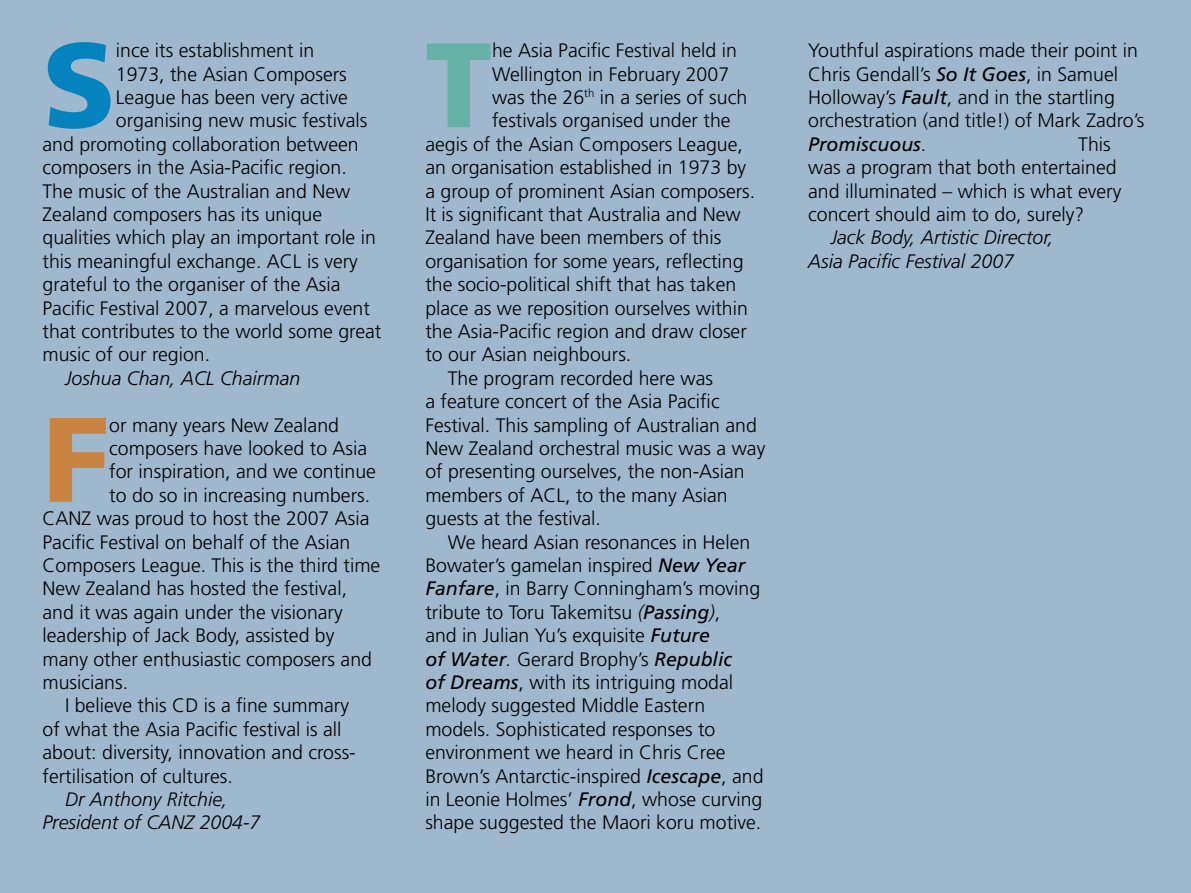
<style>
.page{position:relative;width:1191px;height:893px;background:#a0b8cd}
.page>*{position:absolute;margin:0;border:0;box-sizing:border-box;transform-origin:0 0}
.t1{font:900 120px "Frutiger";color:#0583be}
.t2{font:900 120px "Frutiger";color:#ca8441}
.t3{font:900 120px "Frutiger";color:#67b2a6}
.t4{font:300 19.5px/23.4px "Frutiger";color:#000}
.t5{font:italic 300 19.5px/23.4px "Frutiger";color:#000;text-align:center}
.t6{font:italic 19.5px "Frutiger";color:#000}
.s1{font-weight:400;font-style:italic}
.s2{font-style:italic}
.s3{font-weight:300}
.s4{font-weight:300;font-style:normal}
</style>
<div class="page">
<h1 class="t1" style="left:43px;top:13px;width:75px">S</h1>
<p class="t4" style="left:116px;top:39px;width:200px">ince its establishment in</p>
<p class="t4" style="left:116px;top:62px;width:232px">1973, the Asian Composers</p>
<p class="t4" style="left:116px;top:86px;width:233px">League has been very active</p>
<p class="t4" style="left:116px;top:109px;width:253px">organising new music festivals</p>
<p class="t4" style="left:43px;top:133px;width:318px">and promoting collaboration between</p>
<p class="t4" style="left:43px;top:156px;width:306px">composers in the Asia-Pacific region.</p>
<p class="t4" style="left:43px;top:179px;width:309px">The music of the Australian and New</p>
<p class="t4" style="left:43px;top:203px;width:281px">Zealand composers has its unique</p>
<p class="t4" style="left:43px;top:226px;width:335px">qualities which play an important role in</p>
<p class="t4" style="left:43px;top:250px;width:317px">this meaningful exchange. ACL is very</p>
<p class="t4" style="left:43px;top:273px;width:299px">grateful to the organiser of the Asia</p>
<p class="t4" style="left:43px;top:296px;width:329px">Pacific Festival 2007, a marvelous event</p>
<p class="t4" style="left:43px;top:320px;width:340px">that contributes to the world some great</p>
<p class="t4" style="left:43px;top:343px;width:169px">music of our region.</p>
<p class="t5" style="left:65px;top:367px;width:237px">Joshua Chan, ACL Chairman</p>
<h1 class="t2" style="left:43px;top:387px;width:68px">F</h1>
<p class="t4" style="left:109px;top:413px;width:231px">or many years New Zealand</p>
<p class="t4" style="left:109px;top:437px;width:259px">composers have looked to Asia</p>
<p class="t4" style="left:109px;top:460px;width:268px">for inspiration, and we continue</p>
<p class="t4" style="left:109px;top:484px;width:262px">to do so in increasing numbers.</p>
<p class="t4" style="left:43px;top:507px;width:328px">CANZ was proud to host the 2007 Asia</p>
<p class="t4" style="left:43px;top:530px;width:309px">Pacific Festival on behalf of the Asian</p>
<p class="t4" style="left:43px;top:554px;width:339px">Composers League. This is the third time</p>
<p class="t4" style="left:43px;top:577px;width:306px">New Zealand has hosted the festival,</p>
<p class="t4" style="left:43px;top:601px;width:302px">and it was again under the visionary</p>
<p class="t4" style="left:43px;top:624px;width:293px">leadership of Jack Body, assisted by</p>
<p class="t4" style="left:43px;top:647px;width:331px">many other enthusiastic composers and</p>
<p class="t4" style="left:43px;top:671px;width:87px">musicians.</p>
<p class="t4" style="left:65px;top:694px;width:285px">I believe this CD is a fine summary</p>
<p class="t4" style="left:43px;top:718px;width:300px">of what the Asia Pacific festival is all</p>
<p class="t4" style="left:43px;top:741px;width:315px">about: diversity, innovation and cross-</p>
<p class="t4" style="left:43px;top:764px;width:192px">fertilisation of cultures.</p>
<p class="t5" style="left:43px;top:788px;width:219px">Dr Anthony Ritchie,<br>President of CANZ 2004-7</p>
<h1 class="t3" style="left:425px;top:13px;width:68px">T</h1>
<p class="t4" style="left:492px;top:39px;width:246px">he Asia Pacific Festival held in</p>
<p class="t4" style="left:492px;top:62px;width:238px">Wellington in February 2007</p>
<p class="t4" style="left:492px;top:86px;width:257px">was the 26<sup>th</sup> in a series of such</p>
<p class="t4" style="left:492px;top:109px;width:240px">festivals organised under the</p>
<p class="t4" style="left:425px;top:133px;width:319px">aegis of the Asian Composers League,</p>
<p class="t4" style="left:425px;top:156px;width:322px">an organisation established in 1973 by</p>
<p class="t4" style="left:425px;top:179px;width:331px">a group of prominent Asian composers.</p>
<p class="t4" style="left:425px;top:203px;width:317px">It is significant that Australia and New</p>
<p class="t4" style="left:425px;top:226px;width:297px">Zealand have been members of this</p>
<p class="t4" style="left:425px;top:250px;width:320px">organisation for some years, reflecting</p>
<p class="t4" style="left:425px;top:273px;width:312px">the socio-political shift that has taken</p>
<p class="t4" style="left:425px;top:296px;width:324px">place as we reposition ourselves within</p>
<p class="t4" style="left:425px;top:320px;width:323px">the Asia-Pacific region and draw closer</p>
<p class="t4" style="left:425px;top:343px;width:207px">to our Asian neighbours.</p>
<p class="t4" style="left:448px;top:367px;width:267px">The program recorded here was</p>
<p class="t4" style="left:425px;top:390px;width:296px">a feature concert of the Asia Pacific</p>
<p class="t4" style="left:425px;top:413px;width:333px">Festival. This sampling of Australian and</p>
<p class="t4" style="left:425px;top:437px;width:341px">New Zealand orchestral music was a way</p>
<p class="t4" style="left:425px;top:460px;width:321px">of presenting ourselves, the non-Asian</p>
<p class="t4" style="left:425px;top:484px;width:304px">members of ACL, to the many Asian</p>
<p class="t4" style="left:425px;top:507px;width:177px">guests at the festival.</p>
<p class="t4" style="left:448px;top:530px;width:304px">We heard Asian resonances in Helen</p>
<p class="t4" style="left:425px;top:554px;width:322px">Bowater’s gamelan inspired <span class="s1">New Year</span></p>
<p class="t4" style="left:425px;top:577px;width:336px"><span class="s1">Fanfare</span>, in Barry Conningham’s moving</p>
<p class="t4" style="left:425px;top:601px;width:296px">tribute to Toru Takemitsu <span class="s2">(</span><span class="s1">Passing</span><span class="s2">)</span>,</p>
<p class="t4" style="left:425px;top:624px;width:286px">and in Julian Yu’s exquisite <span class="s1">Future</span></p>
<p class="t6" style="left:425px;top:647px;width:308px">of Water<span class="s3">.</span> <span class="s4">Gerard Brophy’s</span> Republic</p>
<p class="t4" style="left:425px;top:671px;width:309px"><span class="s1">of Dreams</span>, with its intriguing modal</p>
<p class="t4" style="left:425px;top:694px;width:281px">melody suggested Middle Eastern</p>
<p class="t4" style="left:425px;top:718px;width:292px">models. Sophisticated responses to</p>
<p class="t4" style="left:425px;top:741px;width:302px">environment we heard in Chris Cree</p>
<p class="t4" style="left:425px;top:764px;width:340px">Brown’s Antarctic-inspired <span class="s1">Icescape</span>, and</p>
<p class="t4" style="left:425px;top:788px;width:338px">in Leonie Holmes’ <span class="s1">Frond</span>, whose curving</p>
<p class="t4" style="left:425px;top:811px;width:337px">shape suggested the Maori koru motive.</p>
<p class="t4" style="left:808px;top:39px;width:338px">Youthful aspirations made their point in Chris Gendall’s <span class="s1">So It Goes</span>, in Samuel Holloway’s <span class="s1">Fault</span>, and in the startling orchestration (and title!) of Mark Zadro’s <span class="s1">Promiscuous</span>.</p>
<p class="t4" style="left:808px;top:133px;width:315px;text-indent:270px">This was a program that both entertained and illuminated – which is what every concert should aim to do, surely?</p>
<p class="t5" style="left:808px;top:226px;width:247px;text-align:left;text-indent:23px">Jack Body, Artistic Director,<br>Asia Pacific Festival 2007</p>
</div>
